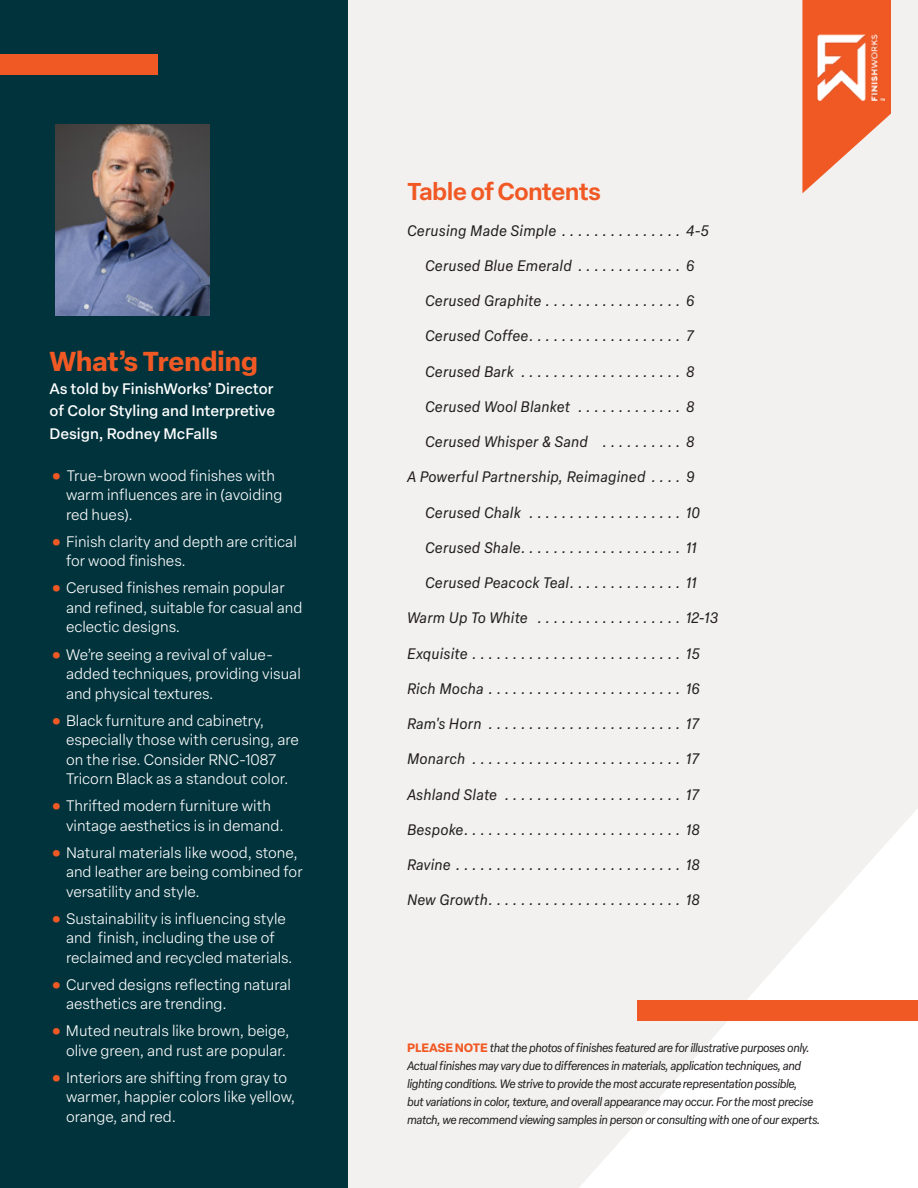
<style>
.page{position:relative;width:918px;height:1188px;background:#fff}
.page>*{position:absolute;margin:0;border:0;box-sizing:border-box;transform-origin:0 0}
.t1{font:700 27px "Elza Text";letter-spacing:-.02em;color:#f15924}
.t2{font:600 24px "Elza Text";letter-spacing:-.03em;color:#f15924}
.t3{font:300 15px/19.5px "Elza Text";color:#fff}
.t4{font:italic 15px "Elza Text";letter-spacing:.01em;color:#231f20}
.t5{font:500 15px/22.5px "Elza Text";color:#fff;text-align:justify}
.t6{font:italic 12px/18px "Elza Text";letter-spacing:-.04em;color:#231f20}
.s1{font-weight:700;font-size:27px;color:#f15924}
.s2{font-weight:700;font-style:normal;color:#f15924}
</style>
<div class="page">
<div style="left:221px;top:0;width:697px;height:1188px;background:#f2f1ef"></div>
<svg style="left:579px;top:809px;width:339px;height:379px"></svg>
<div style="left:637px;top:1000px;width:281px;height:21px;background:#f15924"></div>
<div style="left:0;top:0;width:348px;height:1188px;background:#00333c"></div>
<div style="left:0;top:54px;width:158px;height:21px;background:#f15924"></div>
<img style="left:55px;top:124px;width:154px;height:192px">
<svg style="left:802px;top:0;width:89px;height:193px"></svg>
<img style="left:810px;top:34px;width:75px;height:66px">
<p class="t1" style="left:50px;top:341px;width:210px">What’s Trending</p>
<p class="t5" style="left:50px;top:377px;width:227px">As told by FinishWorks’ Director of Color Styling and Interpretive Design, Rodney McFalls</p>
<p class="t3" style="left:66px;top:465px;width:218px;text-indent:-16px"><span class="s1">•</span> True-brown wood finishes with warm influences are in (avoiding red hues).</p>
<p class="t3" style="left:66px;top:531px;width:232px;text-indent:-16px"><span class="s1">•</span> Finish clarity and depth are critical for wood finishes.</p>
<p class="t3" style="left:66px;top:578px;width:238px;text-indent:-16px"><span class="s1">•</span> Cerused finishes remain popular and refined, suitable for casual and eclectic designs.</p>
<p class="t3" style="left:66px;top:644px;width:236px;text-indent:-16px"><span class="s1">•</span> We’re seeing a revival of value&shy;added techniques, providing visual and physical textures.</p>
<p class="t3" style="left:66px;top:710px;width:234px;text-indent:-16px"><span class="s1">•</span> Black furniture and cabinetry, especially those with cerusing, are on the rise. Consider RNC-1087<br>Tricorn Black as a standout color.</p>
<p class="t3" style="left:66px;top:795px;width:219px;text-indent:-16px"><span class="s1">•</span> Thrifted modern furniture with vintage aesthetics is in demand.</p>
<p class="t3" style="left:66px;top:842px;width:238px;text-indent:-16px"><span class="s1">•</span> Natural materials like wood, stone, and leather are being combined for versatility and style.</p>
<p class="t3" style="left:66px;top:908px;width:228px;text-indent:-16px"><span class="s1">•</span> Sustainability is influencing style and finish, including the use of reclaimed and recycled materials.</p>
<p class="t3" style="left:66px;top:974px;width:226px;text-indent:-16px"><span class="s1">•</span> Curved designs reflecting natural aesthetics are trending.</p>
<p class="t3" style="left:50px;top:1021px;width:241px;text-align:right"><span class="s1">•</span> Muted neutrals like brown, beige, olive green, and rust are popular.</p>
<p class="t3" style="left:66px;top:1067px;width:231px;text-indent:-16px"><span class="s1">•</span> Interiors are shifting from gray to warmer, happier colors like yellow, orange, and red.</p>
<p class="t2" style="left:407px;top:173px;width:196px">Table of Contents</p>
<p class="t4" style="left:407px;top:219px;width:304px">Cerusing Made Simple . . . . . . . . . . . . . . . 4-5</p>
<p class="t4" style="left:425px;top:254px;width:271px">Cerused Blue Emerald . . . . . . . . . . . . . 6</p>
<p class="t4" style="left:425px;top:290px;width:271px">Cerused Graphite . . . . . . . . . . . . . . . . . 6</p>
<p class="t4" style="left:425px;top:325px;width:270px">Cerused Coffee . . . . . . . . . . . . . . . . . . . 7</p>
<p class="t4" style="left:425px;top:360px;width:271px">Cerused Bark . . . . . . . . . . . . . . . . . . . . 8</p>
<p class="t4" style="left:425px;top:395px;width:271px">Cerused Wool Blanket . . . . . . . . . . . . . 8</p>
<p class="t4" style="left:425px;top:431px;width:271px">Cerused Whisper &amp; Sand . . . . . . . . . . 8</p>
<p class="t4" style="left:407px;top:466px;width:289px">A Powerful Partnership, Reimagined . . . . 9</p>
<p class="t4" style="left:425px;top:501px;width:276px">Cerused Chalk . . . . . . . . . . . . . . . . . . . 10</p>
<p class="t4" style="left:425px;top:536px;width:273px">Cerused Shale . . . . . . . . . . . . . . . . . . . . 11</p>
<p class="t4" style="left:425px;top:572px;width:273px">Cerused Peacock Teal . . . . . . . . . . . . . . 11</p>
<p class="t4" style="left:407px;top:607px;width:313px">Warm Up To White . . . . . . . . . . . . . . . . . . 12-13</p>
<p class="t4" style="left:407px;top:642px;width:294px">Exquisite . . . . . . . . . . . . . . . . . . . . . . . . . . 15</p>
<p class="t4" style="left:407px;top:677px;width:294px">Rich Mocha . . . . . . . . . . . . . . . . . . . . . . . . 16</p>
<p class="t4" style="left:407px;top:713px;width:293px">Ram's Horn . . . . . . . . . . . . . . . . . . . . . . . . 17</p>
<p class="t4" style="left:407px;top:748px;width:293px">Monarch . . . . . . . . . . . . . . . . . . . . . . . . . . 17</p>
<p class="t4" style="left:407px;top:783px;width:293px">Ashland Slate . . . . . . . . . . . . . . . . . . . . . . 17</p>
<p class="t4" style="left:407px;top:818px;width:294px">Bespoke . . . . . . . . . . . . . . . . . . . . . . . . . . . 18</p>
<p class="t4" style="left:407px;top:854px;width:294px">Ravine . . . . . . . . . . . . . . . . . . . . . . . . . . . . 18</p>
<p class="t4" style="left:407px;top:889px;width:294px">New Growth . . . . . . . . . . . . . . . . . . . . . . . . 18</p>
<p class="t6" style="left:407px;top:1039px;width:413px"><span class="s2">PLEASE NOTE</span> that the photos of finishes featured are for illustrative purposes only.<br>Actual finishes may vary due to differences in materials, application techniques, and lighting conditions. We strive to provide the most accurate representation possible,<br>but variations in color, texture, and overall appearance may occur. For the most precise match, we recommend viewing samples in person or consulting with one of our experts.</p>
</div>
